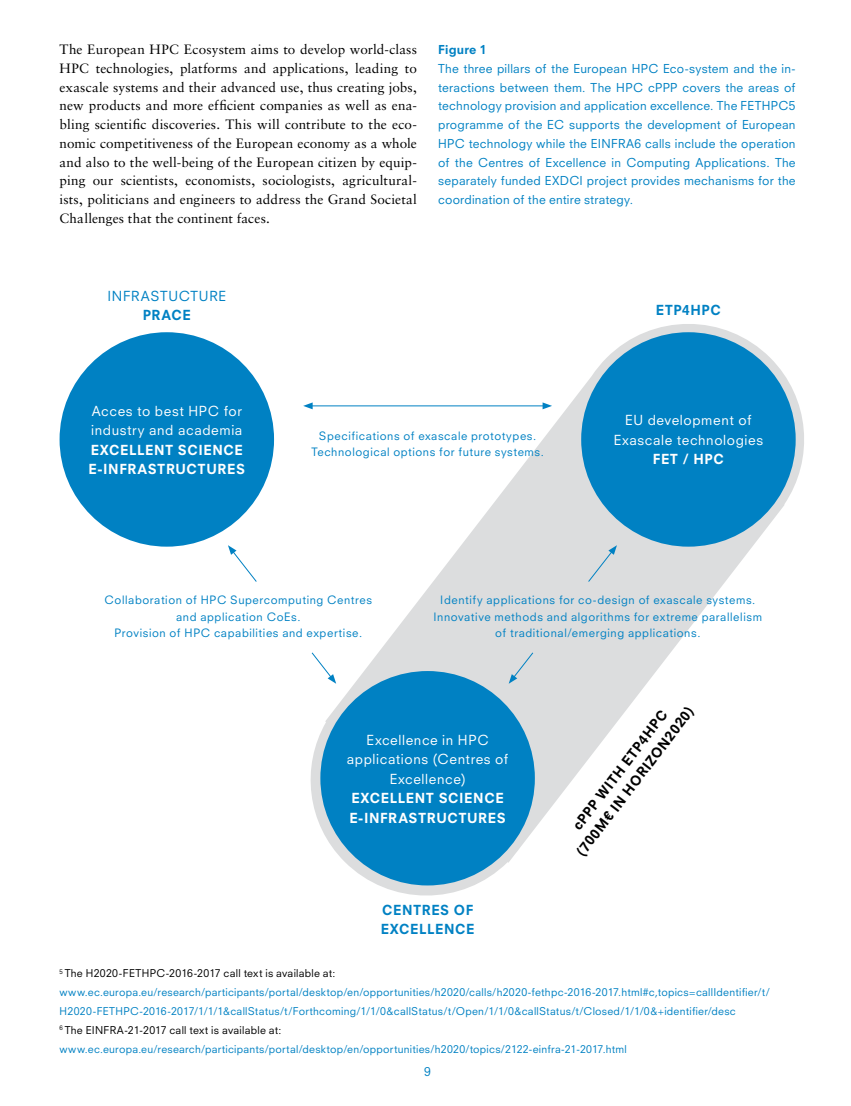
<style>
.page{position:relative;width:851px;height:1106px;background:#fff}
.page>*{position:absolute;margin:0;border:0;box-sizing:border-box;transform-origin:0 0}
.t1{font:13.5px/18.8px "Sabon Roman Os F";letter-spacing:.015em;color:#000;text-align:justify}
.t2{font:13.5px/19.5px "Neuzeit SLT";letter-spacing:.045em;color:#fff}
.t3{font:800 13.5px "Neuzeit SLT";letter-spacing:.04em;color:#fff}
.t4{font:800 13.5px/18.8px "Neuzeit SLT";color:#000;text-align:center}
.t5{font:800 13.5px "Neuzeit SLT";letter-spacing:.04em;color:#0081c3}
.t6{font:13.5px "Neuzeit SLT";letter-spacing:.055em;color:#0081c3}
.t7{font:12px/18.8px "Neuzeit SLT";letter-spacing:.02em;color:#0081c3}
.t8{font:800 12px "Neuzeit SLT";letter-spacing:.015em;color:#0081c3}
.t9{font:11.25px/16.5px "Neuzeit SLT";letter-spacing:.055em;color:#0081c3;text-align:center}
.t10{font:10.5px/18.8px "Neuzeit SLT";letter-spacing:.03em;color:#0081c3}
.t11{font:10.5px "Neuzeit SLT";letter-spacing:.025em;color:#000}
</style>
<div class="page">
<svg style="left:310px;top:324px;width:494px;height:572px"></svg>
<div style="left:60px;top:332px;width:214px;height:214px;background:#0081c3;border-radius:50%"></div>
<div style="left:581px;top:332px;width:214px;height:214px;background:#0081c3;border-radius:50%"></div>
<div style="left:320px;top:671px;width:214px;height:214px;background:#0081c3;border-radius:50%"></div>
<hr style="left:310px;top:405px;width:235px;height:1px;background:#0081c3">
<svg style="left:303px;top:402px;width:9px;height:7px"></svg>
<svg style="left:542px;top:402px;width:10px;height:7px"></svg>
<svg style="left:587px;top:545px;width:30px;height:37px"></svg>
<svg style="left:508px;top:651px;width:26px;height:32px"></svg>
<svg style="left:228px;top:545px;width:29px;height:37px"></svg>
<svg style="left:311px;top:651px;width:25px;height:32px"></svg>
<p class="t1" style="left:60px;top:40px;width:359px">The European HPC Ecosystem aims to develop world-class HPC technologies, platforms and applications, leading to exascale systems and their advanced use, thus creating jobs, new products and more efficient companies as well as ena&shy;bling scientific discoveries. This will contribute to the eco&shy;nomic competitiveness of the European economy as a whole and also to the well-being of the European citizen by equip&shy;ping our scientists, economists, sociologists, agricultural&shy;ists, politicians and engineers to address the Grand Societal Challenges that the continent faces.</p>
<p class="t8" style="left:438px;top:42px;width:50px">FIGURE 1</p>
<p class="t7" style="left:438px;top:59px;width:203px">The three pillars of the European HPC</p>
<p class="t7" style="left:663px;top:59px;width:134px">Eco-system and the in-</p>
<p class="t7" style="left:438px;top:78px;width:188px">teractions between them. The HPC</p>
<p class="t7" style="left:648px;top:78px;width:16px">cPPP</p>
<p class="t7" style="left:438px;top:78px;width:359px;text-indent:244px">covers the areas of technology provision and application excellence. The FETHPC</p>
<p class="t7" style="left:438px;top:96px;width:359px;text-align:justify;text-indent:350px">5 programme of the EC supports the development of European HPC</p>
<p class="t7" style="left:438px;top:134px;width:359px;text-align:justify;text-indent:196px">6 calls include the operation of the Centres of Excellence in Computing Applications. The separately funded EXDCI</p>
<p class="t7" style="left:469px;top:134px;width:130px">technology while the EINFRA</p>
<p class="t7" style="left:438px;top:171px;width:359px;text-indent:149px">project provides mechanisms for the coordination of the entire strategy.</p>
<p class="t6" style="left:107px;top:288px;width:120px">infrastucture</p>
<p class="t5" style="left:143px;top:306px;width:11px">PRACE</p>
<p class="t2" style="left:91px;top:401px;width:153px">Acces to best hpc for industry and academia</p>
<p class="t3" style="left:91px;top:441px;width:10px">EXCE</p>
<p class="t3" style="left:129px;top:441px;width:26px">LLENT</p>
<p class="t3" style="left:178px;top:441px;width:11px">SCIENCE</p>
<p class="t3" style="left:89px;top:461px;width:25px">E-INFRASTRUCTURES</p>
<p class="t9" style="left:311px;top:427px;width:234px">Specifications of exascale prototypes.<br>Technological options for future systems.</p>
<p class="t5" style="left:655px;top:301px;width:10px">ETP</p>
<p class="t5" style="left:682px;top:301px;width:19px">4HPC</p>
<p class="t2" style="left:613px;top:410px;width:151px;text-align:center">EU development of<br>Exascale technologies</p>
<p class="t3" style="left:652px;top:451px;width:72px">FET / HPC</p>
<p class="t9" style="left:104px;top:592px;width:106px">Collaboration of HPC</p>
<p class="t9" style="left:230px;top:592px;width:143px">Supercomputing Centres</p>
<p class="t9" style="left:176px;top:608px;width:126px">and application CoEs.</p>
<p class="t9" style="left:114px;top:625px;width:80px">Provision of HPC</p>
<p class="t9" style="left:214px;top:625px;width:149px">capabilities and expertise.</p>
<p class="t9" style="left:433px;top:592px;width:330px">I dentify applications for co-design of exascale systems.<br>I nnovative methods and algorithms for extreme parallelism of traditional/emerging applications.</p>
<p class="t2" style="left:366px;top:730px;width:103px">Excellence in HPC</p>
<p class="t2" style="left:347px;top:749px;width:163px">applications (Centres of</p>
<p class="t2" style="left:389px;top:769px;width:77px">Excellence)</p>
<p class="t3" style="left:351px;top:790px;width:10px">EXCE</p>
<p class="t3" style="left:390px;top:790px;width:26px">LLENT</p>
<p class="t3" style="left:438px;top:790px;width:11px">SCIENCE</p>
<p class="t3" style="left:349px;top:809px;width:25px">E-INFRASTRUCTURES</p>
<p class="t5" style="left:382px;top:902px;width:11px">CENTRES</p>
<p class="t5" style="left:454px;top:902px;width:18px">OF</p>
<p class="t5" style="left:380px;top:921px;width:10px">EXCE</p>
<p class="t5" style="left:419px;top:921px;width:27px">LLENCE</p>
<p class="t4" style="left:557px;top:837px;width:184px;rotate:-53deg">CPPP WITH ETP4HPC (700M€ IN HORIZON2020)</p>
<p class="t11" style="left:60px;top:967px;width:72px"><sup>5</sup> The H2020-FETHPC</p>
<p class="t11" style="left:166px;top:967px;width:171px">-2016-2017 call text is available at:</p>
<p class="t10" style="left:60px;top:982px;width:711px">www.ec.europa.eu/research/participants/portal/desktop/en/opportunities/h2020/calls/h2020-fethpc-2016-2017.html#c,topics=callI dentifier/t/<br>H2020-FETHPC</p>
<p class="t10" style="left:139px;top:1001px;width:597px">-2016-2017/1/1/1&amp;callStatus/t/Forthcoming/1/1/0&amp;callStatus/t/Open/1/1/0&amp;callStatus/t/Closed/1/1/0&amp;+identifier/desc</p>
<p class="t11" style="left:60px;top:1023px;width:34px"><sup>6</sup> The EINFRA</p>
<p class="t11" style="left:124px;top:1023px;width:158px">-21-2017 call text is available at:</p>
<p class="t10" style="left:60px;top:1039px;width:568px">www.ec.europa.eu/research/participants/portal/desktop/en/opportunities/h2020/topics/2122-einfra-21-2017.html</p>
<p class="t7" style="left:424px;top:1062px;width:8px">9</p>
</div>
